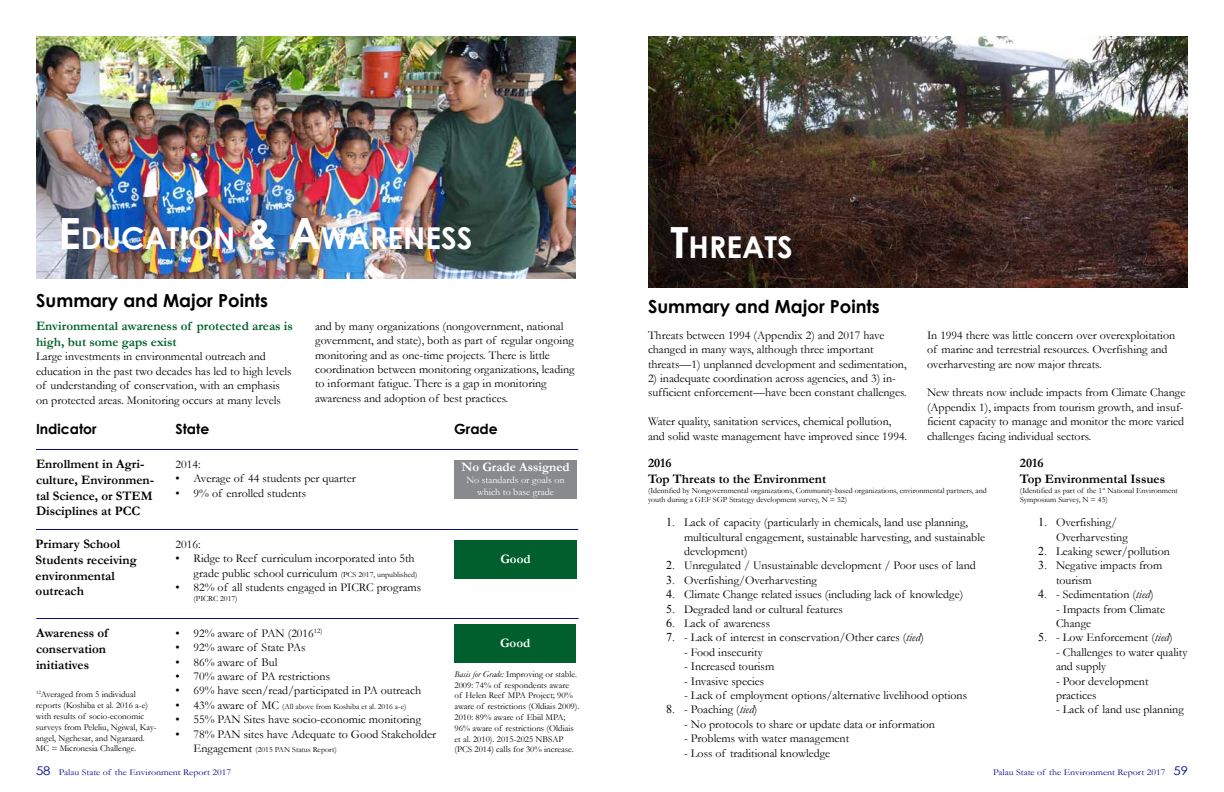
<style>
.page{position:relative;width:1224px;height:792px;background:#fff}
.page>*{position:absolute;margin:0;border:0;box-sizing:border-box;transform-origin:0 0}
.t1{font:700 30.1px "Century Gothic";color:#fff}
.t2{font:700 18px "Century Gothic";color:#000}
.t3{font:700 14px "Century Gothic";color:#000}
.t4{font:700 13px/15.6px "Garamond";color:#000}
.t5{font:700 13px/15.6px "Garamond";color:#005f2c}
.t6{font:700 13px "Garamond";color:#fff}
.t7{font:12px/14.4px "Garamond";color:#000}
.t8{font:10px/12px "Garamond";color:#fff;text-align:center}
.t9{font:9px/10.8px "Garamond";color:#000}
.t10{font:9px "Garamond";color:#030d8a;scale:1.1 1}
.t11{font:8px/9.6px "Garamond";color:#000}
.s1{font-size:43px}
.s2{font-family:"Times New Roman"}
.s3{font-size:8px}
.s4{font-family:"Times New Roman";font-size:12px}
.s5{font-size:12px}
.s6{font-style:italic}
.s7{font-family:"Century Gothic";font-size:12px}
</style>
<div class="page">
<img style="left:36px;top:36px;width:540px;height:243px">
<div style="left:454px;top:460px;width:123px;height:39px;background:#888a8d"></div>
<hr style="left:36px;top:449px;width:542px;height:1px;background:#030d8a">
<hr style="left:36px;top:529px;width:542px;height:1px;background:#030d8a">
<div style="left:454px;top:540px;width:123px;height:39px;background:#005f2c"></div>
<hr style="left:36px;top:618px;width:543px;height:1px;background:#030d8a">
<div style="left:454px;top:624px;width:122px;height:39px;background:#005f2c"></div>
<img style="left:648px;top:36px;width:540px;height:252px">
<h1 class="t1" style="left:59px;top:215px;width:415px"><span class="s1">E</span> DUCATION <span class="s1">&amp; A</span>WARENESS</h1>
<h2 class="t2" style="left:36px;top:286px;width:233px">Summary and Major Points</h2>
<p class="t5" style="left:36px;top:319px;width:258px">Environmental awareness of protected areas is high, but some gaps exist</p>
<p class="t7" style="left:36px;top:349px;width:257px">Large investments in environmental outreach and education in the past two decades has led to high levels of understanding of conservation, with an emphasis on protected areas. Monitoring occurs at many levels</p>
<p class="t7" style="left:315px;top:319px;width:261px">and by many organizations (nongovernment, national government, and state), both as part of regular ongoing monitoring and as one-time projects. There is little coordination between monitoring organizations, leading to informant fatigue. There is a gap in monitoring awareness and adoption of best practices.</p>
<p class="t3" style="left:36px;top:418px;width:62px">Indicator</p>
<p class="t3" style="left:175px;top:418px;width:35px">State</p>
<p class="t3" style="left:454px;top:418px;width:45px">Grade</p>
<p class="t4" style="left:36px;top:457px;width:120px">Enrollment in Agri&shy;culture, Environmen&shy;tal Science, or STEM<br>Disciplines at PCC</p>
<p class="t7" style="left:176px;top:457px;width:27px">2014:</p>
<p class="t7" style="left:176px;top:471px;width:182px"><span class="s2">•</span> Average of 44 students per quarter</p>
<p class="t7" style="left:176px;top:485px;width:132px"><span class="s2">•</span> 9% of enrolled students</p>
<p class="t4" style="left:36px;top:537px;width:103px">Primary School<br>Students receiving environmental outreach</p>
<p class="t7" style="left:176px;top:537px;width:27px">2016:</p>
<p class="t7" style="left:176px;top:551px;width:244px;text-align:right"><span class="s2">•</span> Ridge to Reef curriculum incorporated into 5th grade public school curriculum <span class="s3">(PCS 2017, unpublished)</span></p>
<p class="t7" style="left:176px;top:580px;width:247px"><span class="s2">•</span> 82% of all students engaged in PICRC programs</p>
<p class="t11" style="left:194px;top:593px;width:46px">(PICRC 2017)</p>
<p class="t4" style="left:36px;top:626px;width:74px">Awareness of conservation initiatives</p>
<p class="t7" style="left:176px;top:626px;width:148px"><span class="s2">•</span> 92% aware of PAN (2016<sup>12)</sup></p>
<p class="t7" style="left:176px;top:640px;width:132px"><span class="s2">•</span> 92% aware of State PAs</p>
<p class="t7" style="left:176px;top:654px;width:104px"><span class="s2">•</span> 86% aware of Bul</p>
<p class="t7" style="left:176px;top:669px;width:156px"><span class="s2">•</span> 70% aware of PA restrictions</p>
<p class="t7" style="left:176px;top:683px;width:247px"><span class="s2">•</span> 69% have seen/read/participated in PA outreach</p>
<p class="t11" style="left:176px;top:701px;width:232px"><span class="s4">•</span> <span class="s5">43% aware of MC</span> (All above from Koshiba et al. 2016 a-e)</p>
<p class="t7" style="left:176px;top:712px;width:247px"><span class="s2">•</span> 55% PAN Sites have socio-economic monitoring</p>
<p class="t7" style="left:176px;top:726px;width:262px"><span class="s2">•</span> 78% PAN sites have Adequate to Good Stakeholder</p>
<p class="t11" style="left:194px;top:745px;width:145px"><span class="s5">Engagement</span> (2015 PAN Status Report)</p>
<p class="t9" style="left:36px;top:689px;width:122px"><sup>12</sup>Averaged from 5 individual reports (Koshiba et al. 2016 a-e) with results of socio-economic surveys from Peleliu, Ngiwal, Kay&shy;angel, Ngchesar, and Ngaraard.<br>MC = Micronesia Challenge.</p>
<p class="t6" style="left:461px;top:459px;width:110px">No Grade Assigned</p>
<p class="t8" style="left:467px;top:474px;width:100px">No standards or goals on which to base grade</p>
<p class="t6" style="left:500px;top:550px;width:32px">Good</p>
<p class="t6" style="left:500px;top:634px;width:32px">Good</p>
<p class="t9" style="left:454px;top:668px;width:126px"><span class="s6">Basis for Grade:</span> Improving or stable.<br>2009: 74% of respondents aware<br>of Helen Reef MPA Project; 90% aware of restrictions (Oldiais 2009).<br>2010: 89% aware of Ebiil MPA; 96% aware of restrictions (Oldiais et al. 2010). 2015-2025 NBSAP (PCS 2014) calls for 30% increase.</p>
<h1 class="t1" style="left:671px;top:224px;width:124px"><span class="s1">T</span>HREATS</h1>
<h2 class="t2" style="left:648px;top:293px;width:233px">Summary and Major Points</h2>
<p class="t7" style="left:648px;top:328px;width:260px">Threats between 1994 (Appendix 2) and 2017 have changed in many ways, although three important threats—1) unplanned development and sedimentation,</p>
<p class="t7" style="left:648px;top:371px;width:260px">2) inadequate coordination across agencies, and 3) in&shy;sufficient enforcement—have been constant challenges.</p>
<p class="t7" style="left:648px;top:414px;width:261px">Water quality, sanitation services, chemical pollution, and solid waste management have improved since 1994.</p>
<p class="t7" style="left:927px;top:328px;width:250px">In 1994 there was little concern over overexploitation of marine and terrestrial resources. Overfishing and overharvesting are now major threats.</p>
<p class="t7" style="left:927px;top:385px;width:260px">New threats now include impacts from Climate Change (Appendix 1), impacts from tourism growth, and insuf&shy;ficient capacity to manage and monitor the more varied challenges facing individual sectors.</p>
<p class="t4" style="left:648px;top:456px;width:180px">2016<br>Top Threats to the Environment</p>
<p class="t11" style="left:648px;top:485px;width:340px">(Identified by Nongovernmental organizations, Community-based organizations, environmental partners, and youth during a GEF SGP Strategy development survey, N = 52)</p>
<p class="t7" style="left:684px;top:515px;width:303px;text-indent:-18px"><span class="s2">1.</span> Lack of capacity (particularly in chemicals, land use planning, multicultural engagement, sustainable harvesting, and sustainable development)</p>
<p class="t7" style="left:666px;top:558px;width:311px"><span class="s2">2.</span> Unregulated / Unsustainable development / Poor uses of land</p>
<p class="t7" style="left:666px;top:573px;width:152px"><span class="s2">3.</span> Overfishing/Overharvesting</p>
<p class="t7" style="left:666px;top:587px;width:299px"><span class="s2">4.</span> Climate Change related issues (including lack of knowledge)</p>
<p class="t7" style="left:666px;top:601px;width:178px"><span class="s2">5.</span> Degraded land or cultural features</p>
<p class="t7" style="left:666px;top:616px;width:106px"><span class="s2">6.</span> Lack of awareness</p>
<p class="t7" style="left:666px;top:630px;width:259px"><span class="s2">7.</span> - Lack of interest in conservation/Other cares (<span class="s6">tied</span>)</p>
<p class="t7" style="left:684px;top:645px;width:80px">- Food insecurity</p>
<p class="t7" style="left:684px;top:659px;width:92px">- Increased tourism</p>
<p class="t7" style="left:684px;top:673px;width:82px">- Invasive species</p>
<p class="t7" style="left:684px;top:688px;width:285px">- Lack of employment options/alternative livelihood options</p>
<p class="t7" style="left:666px;top:702px;width:93px"><span class="s2">8.</span> - Poaching (<span class="s6">tied</span>)</p>
<p class="t7" style="left:684px;top:717px;width:253px">- No protocols to share or update data or information</p>
<p class="t7" style="left:684px;top:731px;width:167px">- Problems with water management</p>
<p class="t7" style="left:684px;top:745px;width:148px">- Loss of traditional knowledge</p>
<p class="t4" style="left:1020px;top:456px;width:147px">2016<br>Top Environmental Issues</p>
<p class="t11" style="left:1020px;top:485px;width:159px">(Identified as part of the 1<sup>st</sup> National Environment<br>Symposium Survey, N = 45)</p>
<p class="t7" style="left:1056px;top:515px;width:73px;text-indent:-18px"><span class="s2">1.</span> Overfishing/<br>Overharvesting</p>
<p class="t7" style="left:1038px;top:544px;width:133px"><span class="s2">2.</span> Leaking sewer/pollution</p>
<p class="t7" style="left:1056px;top:558px;width:108px;text-indent:-18px"><span class="s2">3.</span> Negative impacts from tourism</p>
<p class="t7" style="left:1038px;top:587px;width:117px"><span class="s2">4.</span> - Sedimentation (<span class="s6">tied</span>)</p>
<p class="t7" style="left:1056px;top:601px;width:111px">- Impacts from Climate<br>Change</p>
<p class="t7" style="left:1038px;top:630px;width:136px"><span class="s2">5.</span> - Low Enforcement (<span class="s6">tied</span>)</p>
<p class="t7" style="left:1056px;top:645px;width:133px">- Challenges to water quality and supply</p>
<p class="t7" style="left:1056px;top:673px;width:94px">- Poor development practices</p>
<p class="t7" style="left:1056px;top:702px;width:129px">- Lack of land use planning</p>
<p class="t10" style="left:36px;top:766px;width:179px"><span class="s7">58</span> Palau State of the Environment Report 2017</p>
<p class="t10" style="left:993px;top:766px;width:179px">Palau State of the Environment Report 2017 <span class="s7">59</span></p>
</div>
